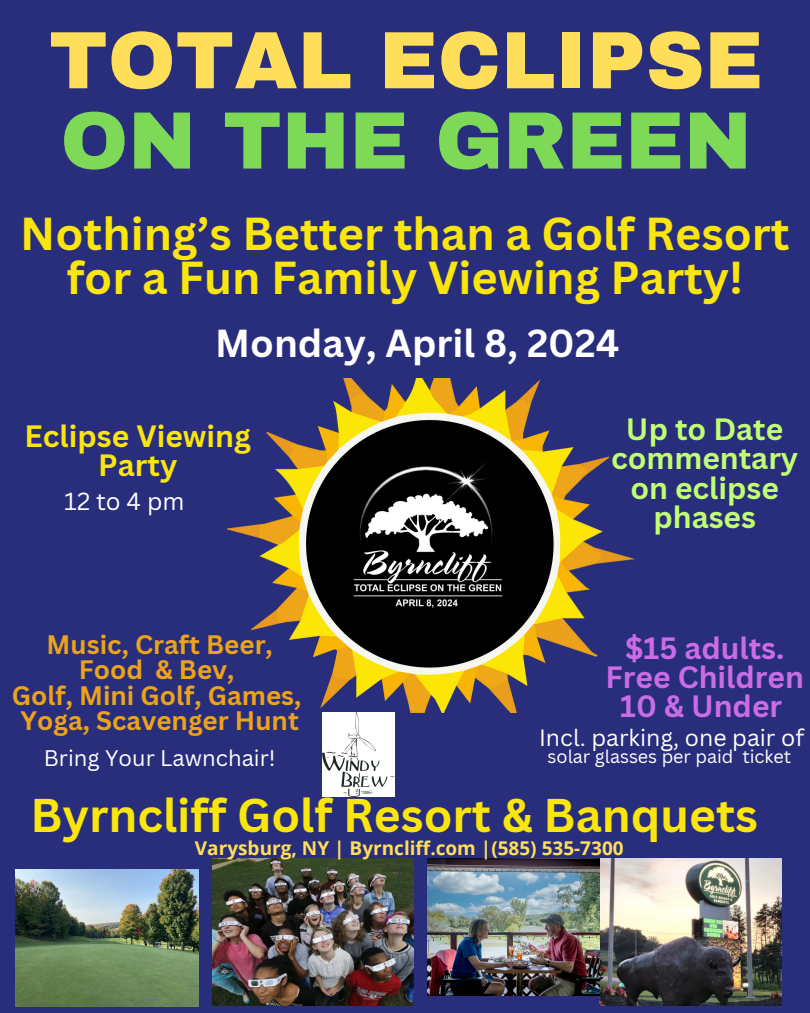
<style>
.page{position:relative;width:810px;height:1013px;background:#fff}
.page>*{position:absolute;margin:0;border:0;box-sizing:border-box;transform-origin:0 0}
.t1{font:900 81.4px/80.2px "Archivo";color:#ffde59}
.t2{font:700 46px "Canva Sans";color:#fae60c}
.t3{font:700 45px/44.2px "Canva Sans";color:#fae60c;text-align:center}
.t4{font:700 38px "Canva Sans";color:#fff}
.t5{font:700 30px/29.2px "Canva Sans";color:#c1ff72;text-align:center}
.t6{font:700 30px/29.2px "Canva Sans";color:#cb6ce6;text-align:center}
.t7{font:700 30px/29.2px "Canva Sans";color:#fae60c;text-align:center}
.t8{font:700 26px/25.5px "Canva Sans";color:#eca31b;text-align:center}
.t9{font:24px "Canva Sans";color:#fff}
.t10{font:23px "Canva Sans";color:#fff}
.t11{font:22px "Canva Sans";color:#fff}
.t12{font:700 19px "Open Sans";color:#ffde59}
.t13{font:18px "Canva Sans";color:#fff}
.s1{color:#7ed957}
</style>
<div class="page">
<div style="left:0;top:0;width:810px;height:1012px;background:#292e7c"></div>
<img style="left:600px;top:858px;width:182px;height:147px">
<img style="left:228px;top:378px;width:406px;height:334px">
<img style="left:348px;top:463px;width:167px;height:153px">
<img style="left:212px;top:858px;width:201px;height:147px">
<img style="left:16px;top:869px;width:183px;height:137px">
<img style="left:427px;top:858px;width:173px;height:137px">
<img style="left:322px;top:712px;width:72px;height:85px">
<h6 class="t1" style="left:49px;top:21px;width:716px">TOTAL ECLIPSE<br><span class="s1">ON THE GREEN</span></h6>
<h4 class="t3" style="left:20px;top:210px;width:771px">Nothing’s Better than a Golf Resort for a Fun Family Viewing Party!</h4>
<p class="t4" style="left:215px;top:316px;width:406px">Monday, April 8, 2024</p>
<h5 class="t7" style="left:25px;top:420px;width:228px">Eclipse Viewing<br>Party</h5>
<p class="t9" style="left:64px;top:484px;width:122px">12 to 4 pm</p>
<p class="t5" style="left:611px;top:414px;width:189px">Up to Date commentary on eclipse phases</p>
<h2 class="t8" style="left:12px;top:631px;width:291px">Music, Craft Beer,<br>Food &amp; Bev,<br>Golf, Mini Golf, Games,<br>Yoga, Scavenger Hunt</h2>
<p class="t6" style="left:606px;top:632px;width:200px">$15 adults.<br>Free Children<br>10 &amp; Under</p>
<p class="t10" style="left:539px;top:721px;width:267px">Incl. parking, one pair of</p>
<p class="t11" style="left:44px;top:743px;width:233px">Bring Your Lawnchair!</p>
<p class="t13" style="left:548px;top:744px;width:245px">solar glasses per paid ticket</p>
<p class="t2" style="left:30px;top:782px;width:729px">Byrncliff Golf Resort &amp; Banquets</p>
<p class="t12" style="left:195px;top:834px;width:430px">Varysburg, NY | Byrncliff.com |(585) 535-7300</p>
</div>
